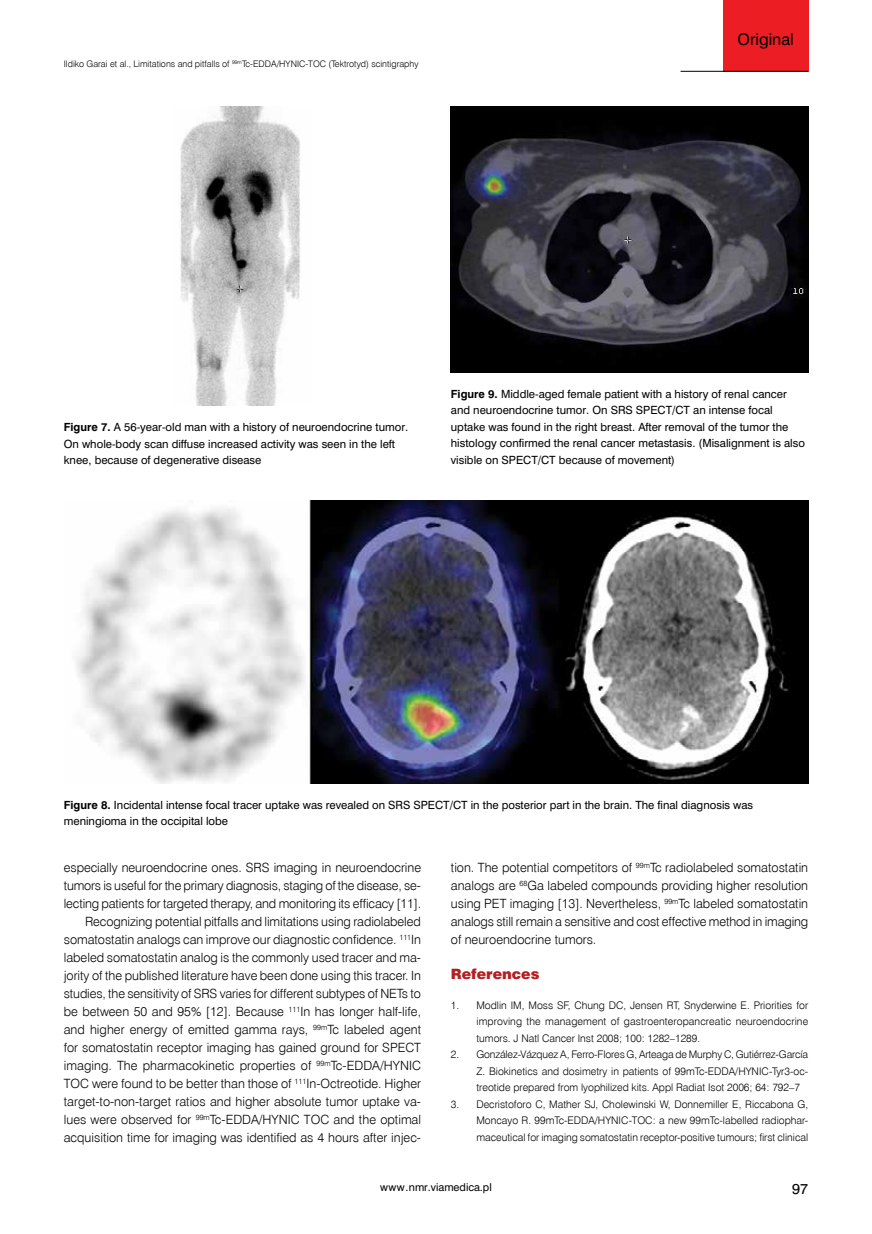
<style>
.page{position:relative;width:872px;height:1234px;background:#fff}
.page>*{position:absolute;margin:0;border:0;box-sizing:border-box;transform-origin:0 0}
.t1{font:15px "Swis 721 PL";color:#000}
.t2{font:14.25px "Swis 721 Blk EU";color:#b61d22}
.t3{font:13.5px "Swis 721 PL";color:#000}
.t4{font:12.75px/18px "Swis 721 Lt EU";color:#000;text-align:right}
.t5{font:10.5px/16.5px "Swis 721 PL";color:#000}
.t6{font:10.5px/16.5px "Swis 721 Lt EU";color:#000;text-align:justify}
.t7{font:10.05px "Swis 721 PL";color:#000}
.t8{font:9px "Swis 721 Lt EU";color:#000}
.s1{font-weight:700}
</style>
<div class="page">
<div style="left:723px;top:0;width:85px;height:71px;background:#ed1d24"></div>
<hr style="left:680px;top:71px;width:128px;height:1px;background:#000">
<img style="left:180px;top:106px;width:120px;height:299px">
<img style="left:451px;top:106px;width:357px;height:266px">
<img style="left:76px;top:500px;width:732px;height:283px">
<p class="t8" style="left:64px;top:58px;width:356px">Ildiko Garai et al., Limitations and pitfalls of <sup>99m</sup>Tc-EDDA/HYNIC-TOC (Tektrotyd) scintigraphy</p>
<p class="t1" style="left:737px;top:29px;width:58px">Original</p>
<p class="t5" style="left:64px;top:418px;width:346px"><span class="s1">Figure 7.</span> A 56-year-old man with a history of neuroendocrine tumor.<br>On whole-body scan diffuse increased activity was seen in the left knee, because of degenerative disease</p>
<p class="t5" style="left:451px;top:385px;width:355px"><span class="s1">Figure 9.</span> Middle-aged female patient with a history of renal cancer and neuroendocrine tumor. On SRS SPECT/CT an intense focal uptake was found in the right breast. After removal of the tumor the histology confirmed the renal cancer metastasis. (Misalignment is also visible on SPECT/CT because of movement)</p>
<p class="t5" style="left:64px;top:796px;width:691px"><span class="s1">Figure 8.</span> Incidental intense focal tracer uptake was revealed on SRS SPECT/CT in the posterior part in the brain. The final diagnosis was meningioma in the occipital lobe</p>
<p class="t4" style="left:64px;top:858px;width:359px">especially neuroendocrine ones. SRS imaging in neuroendocrine tumors is useful for the primary diagnosis, staging of the disease, se&shy;lecting patients for targeted therapy, and monitoring its efficacy [11].<br>Recognizing potential pitfalls and limitations using radiolabeled somatostatin analogs can improve our diagnostic confidence. <sup>111</sup>In labeled somatostatin analog is the commonly used tracer and ma&shy;jority of the published literature have been done using this tracer. In studies, the sensitivity of SRS varies for different subtypes of NETs to be between 50 and 95% [12]. Because <sup>111</sup>In has longer half-life, and higher energy of emitted gamma rays, <sup>99m</sup>Tc labeled agent for somatostatin receptor imaging has gained ground for SPECT imaging. The pharmacokinetic properties of <sup>99m</sup>Tc-EDDA/HYNIC TOC were found to be better than those of <sup>111</sup>In-Octreotide. Higher target-to-non-target ratios and higher absolute tumor uptake va&shy;lues were observed for <sup>99m</sup>Tc-EDDA/HYNIC TOC and the optimal acquisition time for imaging was identified as 4 hours after injec-</p>
<p class="t4" style="left:451px;top:858px;width:359px;text-align:justify">tion. The potential competitors of <sup>99m</sup>Tc radiolabeled somatostatin analogs are <sup>68</sup>Ga labeled compounds providing higher resolution using PET imaging [13]. Nevertheless, <sup>99m</sup>Tc labeled somatostatin analogs still remain a sensitive and cost effective method in imaging of neuroendocrine tumors.</p>
<p class="t2" style="left:451px;top:964px;width:90px">References</p>
<p class="t6" style="left:476px;top:996px;width:333px;text-indent:-26px">1. Modlin IM, Moss SF, Chung DC, Jensen RT, Snyderwine E. Priorities for improving the management of gastroenteropancreatic neuroendocrine tumors. J Natl Cancer Inst 2008; 100: 1282–1289.</p>
<p class="t6" style="left:476px;top:1046px;width:333px;text-indent:-26px">2. González-Vázquez A, Ferro-Flores G, Arteaga de Murphy C, Gutiérrez-García Z. Biokinetics and dosimetry in patients of 99mTc-EDDA/HYNIC-Tyr3-oc&shy;treotide prepared from lyophilized kits. Appl Radiat Isot 2006; 64: 792–7</p>
<p class="t6" style="left:476px;top:1095px;width:333px;text-indent:-26px">3. Decristoforo C, Mather SJ, Cholewinski W, Donnemiller E, Riccabona G, Moncayo R. 99mTc-EDDA/HYNIC-TOC: a new 99mTc-labelled radiophar&shy;maceutical for imaging somatostatin receptor-positive tumours; first clinical</p>
<p class="t7" style="left:380px;top:1180px;width:113px">www.nmr.viamedica.pl</p>
<p class="t3" style="left:792px;top:1179px;width:17px">97</p>
</div>
